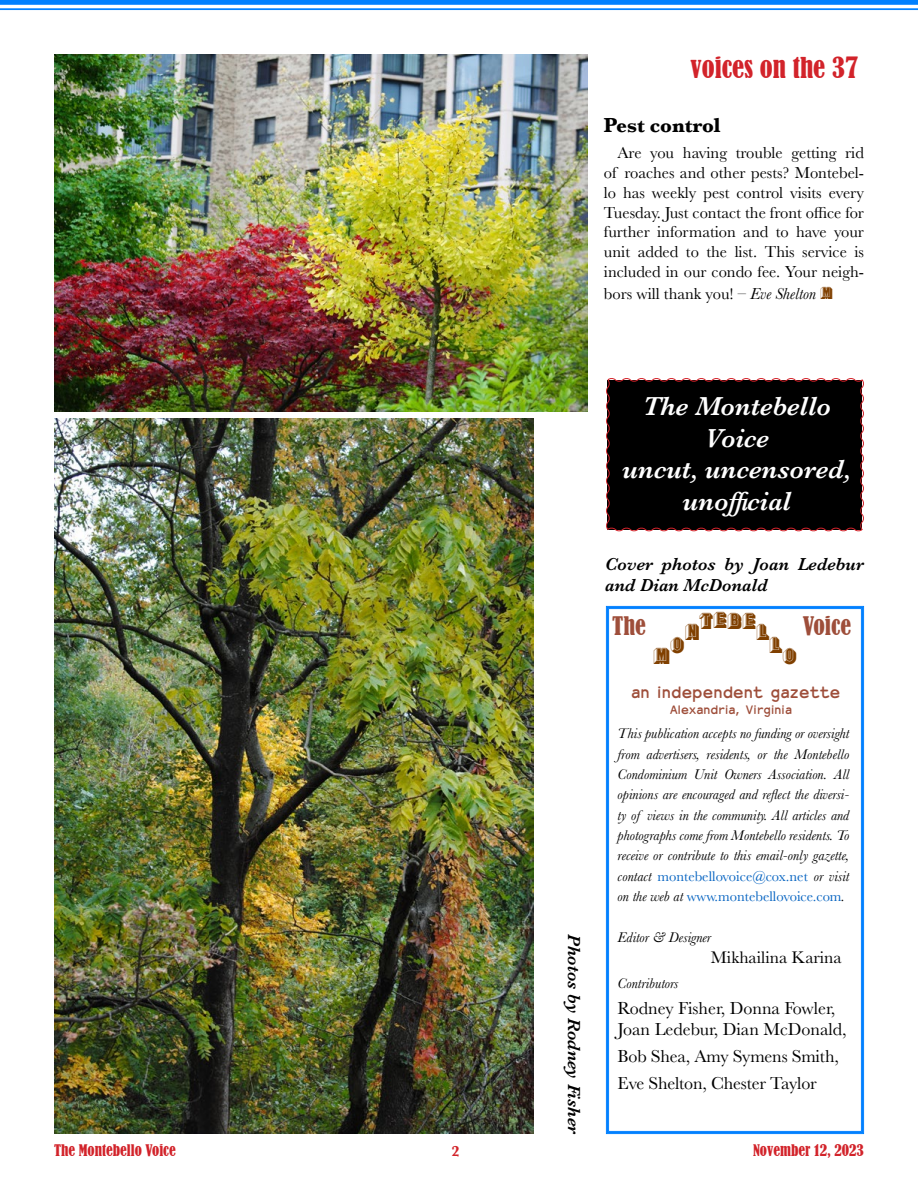
<style>
.page{position:relative;width:918px;height:1188px;background:#fff}
.page>*{position:absolute;margin:0;border:0;box-sizing:border-box;transform-origin:0 0}
.t1{font:italic 600 27px/31.5px "Baskerville";color:#fff;text-align:center}
.t2{font:condensed 27px "Bernard";color:#d2232a}
.t3{font:24px "Buxom D";color:#804000}
.t4{font:condensed 24px "Bernard";color:#9e4e3a}
.t5{font:700 21px "Baskerville";color:#000}
.t6{font:18px/21.6px "Baskerville";letter-spacing:-.01em;color:#000}
.t7{font:italic 600 18px/21.6px "Baskerville";color:#000}
.t8{font:18px "Abolon";color:#9e4e3a}
.t9{font:17.4px "Baskerville";color:#000}
.t10{font:16.5px/19.8px "Baskerville";color:#000;text-align:justify}
.t11{font:condensed 15px "Bernard";color:#d2232a}
.t12{font:700 15px "Baskerville";color:#d2232a}
.t13{font:italic 14.55px/20.4px "Baskerville";color:#000;text-align:justify}
.t14{font:13.5px "Abolon";color:#9e4e3a}
.s1{font-style:italic}
.s2{font-family:"Buxom D";font-size:18px;color:#804000}
.s3{font-style:normal;color:#0563c1}
</style>
<div class="page">
<div style="left:0;top:0;width:918px;height:5px;background:#0080ff"></div>
<hr style="left:0;top:8px;width:918px;height:2px;background:#0080ff">
<svg style="left:606px;top:606px;width:258px;height:528px"></svg>
<div style="left:608px;top:608px;width:254px;height:524px;border:1px solid #0080ff"></div>
<div style="left:606px;top:378px;width:258px;height:154px;background:#000"></div>
<img style="left:54px;top:54px;width:534px;height:357px">
<img style="left:55px;top:418px;width:478px;height:715px">
<h1 class="t2" style="left:691px;top:52px;width:169px">voices on the 37</h1>
<h3 class="t5" style="left:604px;top:110px;width:118px">Pest control</h3>
<p class="t10" style="left:604px;top:143px;width:262px;text-indent:13px">Are you having trouble getting rid of roaches and other pests? Montebel&shy;lo has weekly pest control visits every Tuesday. Just contact the front office for further information and to have your unit added to the list. This service is included in our condo fee. Your neigh-</p>
<p class="t10" style="left:604px;top:284px;width:231px">bors will thank you! – <span class="s1">Eve Shelton</span> <span class="s2">M</span></p>
<h1 class="t1" style="left:623px;top:391px;width:230px">The Montebello<br>Voice<br>uncut, uncensored, unofficial</h1>
<p class="t7" style="left:605px;top:553px;width:260px">Cover photos by Joan Ledebur and Dian McDonald</p>
<p class="t7" style="left:585px;top:934px;width:202px;rotate:90deg">Photos by Rodney Fisher</p>
<h2 class="t4" style="left:612px;top:612px;width:35px">The</h2>
<h2 class="t3" style="left:685px;top:608px;width:86px">NTEBEL</h2>
<h2 class="t4" style="left:803px;top:612px;width:50px">Voice</h2>
<h2 class="t3" style="left:653px;top:638px;width:33px">MO</h2>
<h2 class="t3" style="left:769px;top:638px;width:29px">LO</h2>
<p class="t8" style="left:631px;top:682px;width:211px">an independent gazette</p>
<p class="t14" style="left:670px;top:702px;width:124px">Alexandria, Virginia</p>
<p class="t13" style="left:618px;top:723px;width:233px">This publication accepts no funding or oversight from advertisers, residents, or the Montebello Condominium Unit Owners Association. All opinions are encouraged and reflect the diversi&shy;ty of views in the community. All articles and photographs come from Montebello residents. To receive or contribute to this email-only gazette, contact <span class="s3">montebellovoice@cox.net</span> or visit on the web at <span class="s3">www.montebellovoice.com</span>.</p>
<p class="t13" style="left:618px;top:927px;width:95px">Editor &amp; Designer</p>
<p class="t9" style="left:711px;top:946px;width:132px">Mikhailina Karina</p>
<p class="t13" style="left:618px;top:973px;width:62px">Contributors</p>
<p class="t6" style="left:618px;top:997px;width:231px">Rodney Fisher, Donna Fowler,<br>Joan Ledebur, Dian McDonald,</p>
<p class="t6" style="left:618px;top:1043px;width:223px;line-height:27px">Bob Shea, Amy Symens Smith,<br>Eve Shelton, Chester Taylor</p>
<p class="t11" style="left:54px;top:1141px;width:123px">The Montebello Voice</p>
<p class="t12" style="left:452px;top:1140px;width:10px">2</p>
<p class="t11" style="left:753px;top:1141px;width:112px">November 12, 2023</p>
</div>
